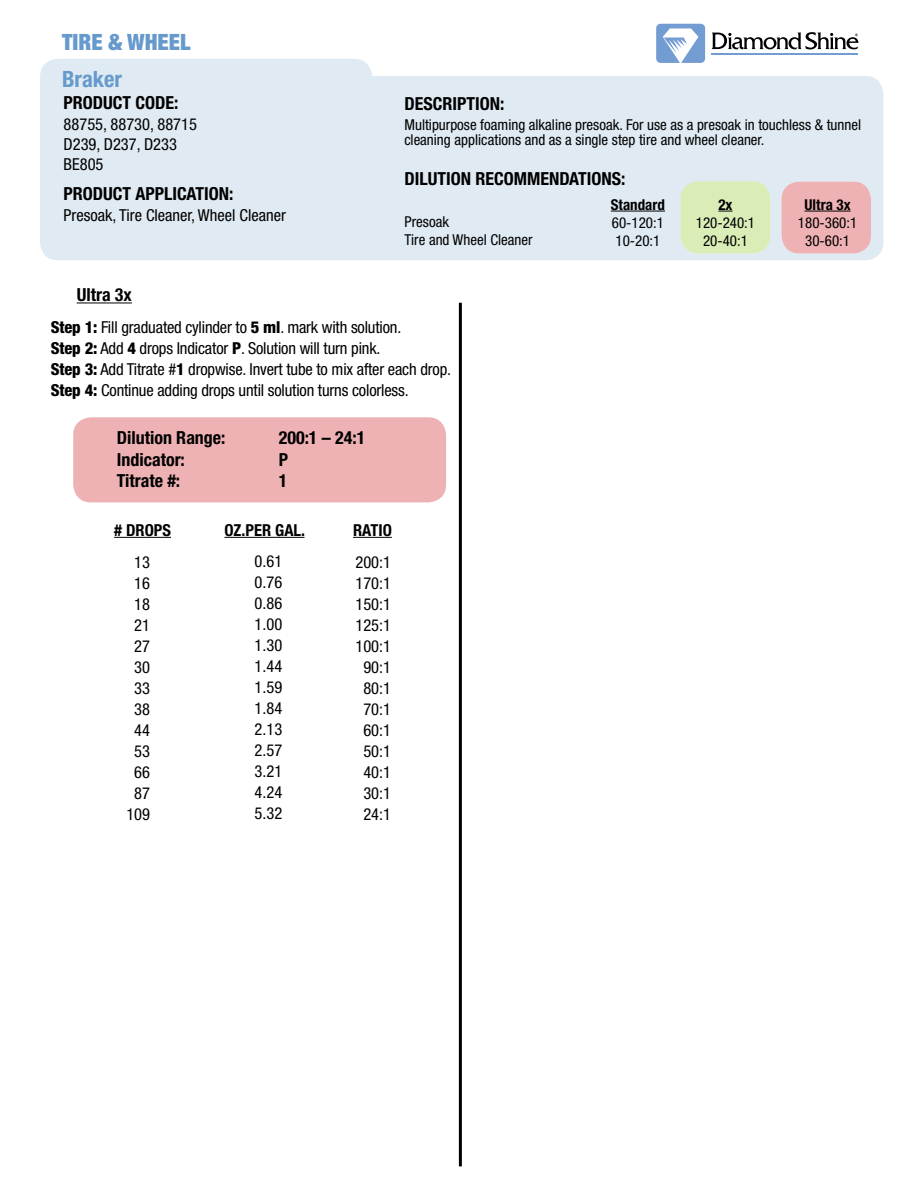
<style>
.page{position:relative;width:918px;height:1188px;background:#fff}
.page>*{position:absolute;margin:0;border:0;box-sizing:border-box;transform-origin:0 0}
.t1{font:900 condensed 22.5px "Helvetica Neue LT Std";color:#69c}
.t2{font:700 condensed 22.5px "Helvetica Neue LT Std";color:#69c}
.t3{font:700 condensed 18px "Helvetica Neue LT Std";color:#000}
.t4{font:condensed 16.5px/21px "Helvetica Neue LT Std";letter-spacing:-.01em;color:#000}
.t5{font:700 condensed 16.5px "Helvetica Neue LT Std";color:#000}
.t6{font:condensed 15px/18px "Helvetica Neue LT Std";color:#000}
.s1{font-weight:700}
.s2{font-weight:800}
</style>
<div class="page">
<hr style="left:711px;top:53px;width:147px;height:2px;background:#739cd2">
<svg style="left:712px;top:32px;width:146px;height:17px"></svg>
<svg style="left:656px;top:24px;width:49px;height:35px"></svg>
<svg style="left:40px;top:59px;width:843px;height:201px;fill:#dfeaf2"></svg>
<div style="left:681px;top:181px;width:89px;height:73px;background:#dbedb7;border-radius:18px"></div>
<hr style="left:611px;top:211px;width:54px;height:1px;background:#000">
<svg style="left:718px;top:211px;width:15px;height:1px"></svg>
<hr style="left:805px;top:211px;width:46px;height:1px;background:#000">
<hr style="left:459px;top:303px;width:3px;height:863px;background:#000">
<div style="left:73px;top:417px;width:373px;height:85px;background:#efb2b4;border-radius:18px"></div>
<hr style="left:77px;top:303px;width:55px;height:1px;background:#000">
<hr style="left:114px;top:537px;width:57px;height:1px;background:#000">
<hr style="left:224px;top:537px;width:81px;height:1px;background:#000">
<hr style="left:353px;top:537px;width:39px;height:1px;background:#000">
<p class="t1" style="left:62px;top:29px;width:130px">TIRE &amp; WHEEL</p>
<p class="t2" style="left:62px;top:65px;width:61px">Braker</p>
<p class="t3" style="left:64px;top:92px;width:116px">PRODUCT CODE:</p>
<p class="t4" style="left:64px;top:114px;width:135px;line-height:19.8px">88755, 88730, 88715<br>D239, D237, D233<br>BE805</p>
<p class="t3" style="left:64px;top:183px;width:171px">PRODUCT APPLICATION:</p>
<p class="t4" style="left:64px;top:204px;width:224px">Presoak, Tire Cleaner, Wheel Cleaner</p>
<p class="t3" style="left:77px;top:284px;width:57px">Ultra 3x</p>
<p class="t3" style="left:405px;top:93px;width:101px">DESCRIPTION:</p>
<p class="t6" style="left:405px;top:117px;width:458px;line-height:15px">Multipurpose foaming alkaline presoak. For use as a presoak in touchless &amp; tunnel cleaning applications and as a single step tire and wheel cleaner.</p>
<p class="t3" style="left:405px;top:167px;width:222px">DILUTION RECOMMENDATIONS:</p>
<p class="t6" style="left:405px;top:212px;width:129px">Presoak<br>Tire and Wheel Cleaner</p>
<p class="t6" style="left:611px;top:195px;width:56px;text-align:justify"><span class="s1">Standard </span>60-120:1<br>10-20:1</p>
<p class="t6" style="left:696px;top:195px;width:61px;text-align:center"><span class="s1">2x<br></span>120-240:1<br>20-40:1</p>
<p class="t6" style="left:798px;top:195px;width:61px;text-align:center"><span class="s1">Ultra 3x<br></span>180-360:1<br>30-60:1</p>
<p class="t4" style="left:51px;top:316px;width:402px"><span class="s2">Step 1:</span> Fill graduated cylinder to <span class="s2">5 ml</span>. mark with solution.<br><span class="s2">Step 2:</span> Add <span class="s2">4</span> drops Indicator <span class="s2">P</span>. Solution will turn pink.<br><span class="s2">Step 3:</span> Add Titrate #<span class="s2">1</span> dropwise. Invert tube to mix after each drop.<br><span class="s2">Step 4:</span> Continue adding drops until solution turns colorless.</p>
<p class="t3" style="left:117px;top:427px;width:110px">Dilution Range:</p>
<p class="t3" style="left:279px;top:427px;width:88px">200:1 – 24:1</p>
<p class="t3" style="left:117px;top:448px;width:70px">Indicator:</p>
<p class="t3" style="left:279px;top:448px;width:11px">P</p>
<p class="t3" style="left:117px;top:470px;width:65px">Titrate #:</p>
<p class="t3" style="left:279px;top:470px;width:10px">1</p>
<p class="t5" style="left:114px;top:520px;width:58px"># DROPS</p>
<p class="t5" style="left:224px;top:520px;width:82px">OZ.PER GAL.</p>
<p class="t5" style="left:353px;top:520px;width:40px">RATIO</p>
<p class="t4" style="left:126px;top:551px;width:25px;text-align:center">13<br>16<br>18<br>21<br>27<br>30<br>33<br>38<br>44<br>53<br>66<br>87<br>109</p>
<p class="t4" style="left:255px;top:551px;width:29px;text-align:justify">0.61<br>0.76<br>0.86<br>1.00<br>1.30<br>1.44<br>1.59<br>1.84<br>2.13<br>2.57<br>3.21<br>4.24<br>5.32</p>
<p class="t4" style="left:355px;top:551px;width:37px;text-align:center">200:1<br>170:1<br>150:1<br>125:1<br>100:1<br>90:1<br>80:1<br>70:1<br>60:1<br>50:1<br>40:1<br>30:1<br>24:1</p>
</div>
